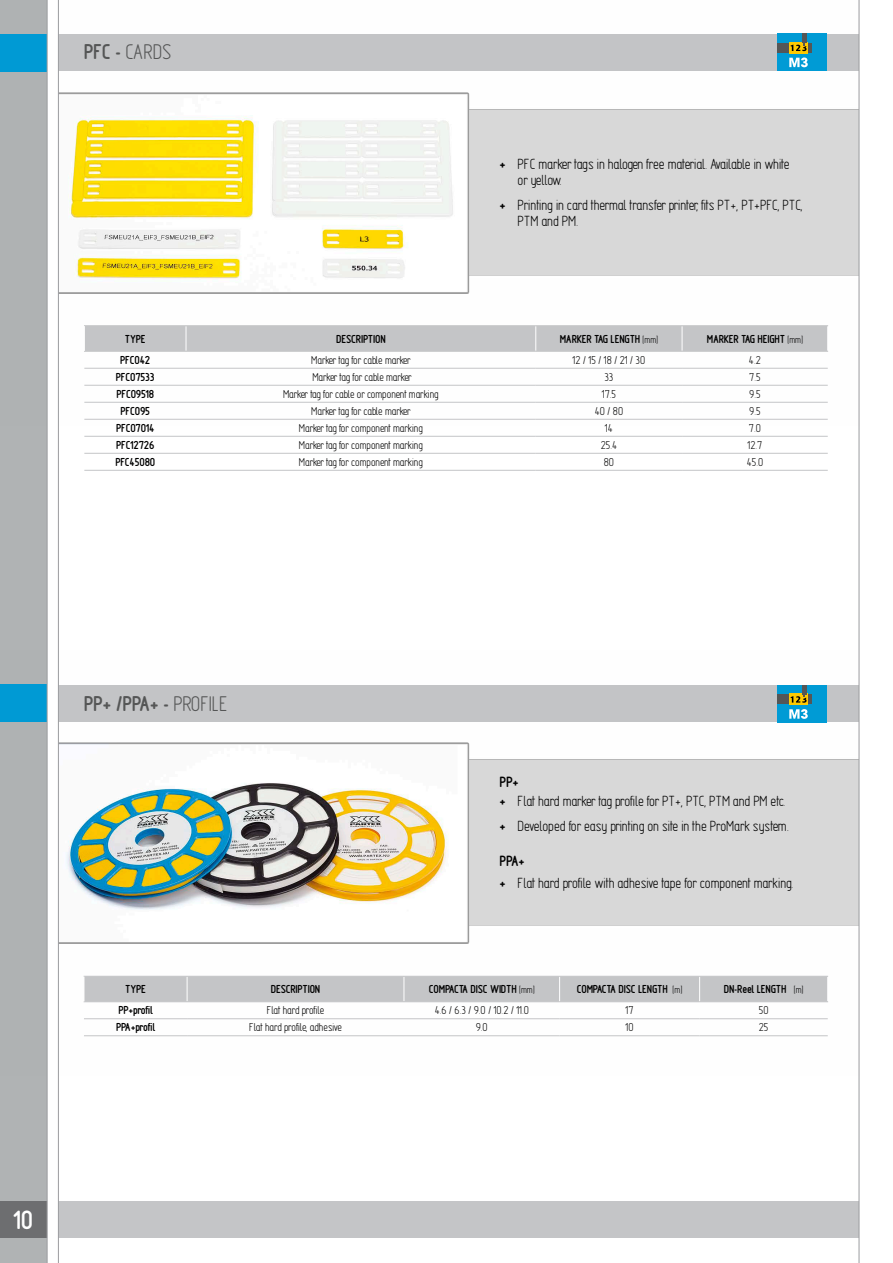
<style>
.page{position:relative;width:893px;height:1263px;background:#fff}
.page>*{position:absolute;margin:0;border:0;box-sizing:border-box;transform-origin:0 0}
.t1{font:700 24px "Techniczne EFN";color:#fff}
.header_-_top{font:700 19.5px "Techniczne EFN";color:#555656}
.header_-_top-2{font:19.5px "Techniczne EFN";color:#555656}
.t2{font:13.5px/16.2px "Techniczne EFN";color:#000}
.t3{font:700 13.5px "Techniczne EFN";color:#000}
.table_tabs{font:10.5px "Techniczne EFN";color:#000}
.table_tabs-2{font:700 10.5px "Techniczne EFN";color:#000}
.s1{font-weight:700}
.s2{font-weight:400;font-size:9px}
.s3{font-weight:400}
</style>
<div class="page">
<div style="left:0;top:0;width:47px;height:1263px;background:#b0b3b4"></div>
<div style="left:53px;top:1201px;width:824px;height:37px;background:#c4c5c7"></div>
<div style="left:0;top:1201px;width:53px;height:37px;background:#6d6e70"></div>
<img style="left:0;top:0;width:859px;height:425px">
<img style="left:0;top:650px;width:859px;height:425px">
<svg style="left:47px;top:0;width:12px;height:1263px"></svg>
<svg style="left:859px;top:0;width:18px;height:1263px"></svg>
<div style="left:777px;top:33px;width:50px;height:38px;background:#009bd5"></div>
<svg style="left:789px;top:58px;width:19px;height:9px"></svg>
<div style="left:777px;top:43px;width:35px;height:10px;background:#555656"></div>
<div style="left:789px;top:42px;width:6px;height:12px;background:#ffca00"></div>
<svg style="left:801px;top:42px;width:6px;height:12px"></svg>
<div style="left:795px;top:42px;width:6px;height:12px;background:#ffca00"></div>
<hr style="left:802px;top:33px;width:4px;height:10px;background:#555656">
<svg style="left:790px;top:42px;width:16px;height:9px"></svg>
<div style="left:777px;top:685px;width:50px;height:37px;background:#009bd5"></div>
<svg style="left:789px;top:709px;width:19px;height:10px"></svg>
<div style="left:777px;top:694px;width:35px;height:10px;background:#555656"></div>
<div style="left:789px;top:694px;width:6px;height:11px;background:#ffca00"></div>
<div style="left:801px;top:694px;width:6px;height:11px;background:#ffca00"></div>
<div style="left:795px;top:694px;width:6px;height:11px;background:#ffca00"></div>
<svg style="left:790px;top:685px;width:16px;height:18px"></svg>
<hr style="left:84px;top:368px;width:102px;height:1px;background:#c4c5c7">
<hr style="left:84px;top:385px;width:102px;height:1px;background:#c4c5c7">
<hr style="left:84px;top:402px;width:102px;height:1px;background:#c4c5c7">
<hr style="left:84px;top:419px;width:102px;height:1px;background:#c4c5c7">
<hr style="left:84px;top:436px;width:102px;height:1px;background:#c4c5c7">
<hr style="left:84px;top:453px;width:102px;height:1px;background:#c4c5c7">
<hr style="left:84px;top:470px;width:102px;height:1px;background:#c4c5c7">
<hr style="left:186px;top:368px;width:350px;height:1px;background:#c4c5c7">
<hr style="left:536px;top:368px;width:146px;height:1px;background:#c4c5c7">
<hr style="left:682px;top:368px;width:146px;height:1px;background:#c4c5c7">
<hr style="left:186px;top:385px;width:350px;height:1px;background:#c4c5c7">
<hr style="left:536px;top:385px;width:146px;height:1px;background:#c4c5c7">
<hr style="left:682px;top:385px;width:146px;height:1px;background:#c4c5c7">
<hr style="left:186px;top:402px;width:350px;height:1px;background:#c4c5c7">
<hr style="left:536px;top:402px;width:146px;height:1px;background:#c4c5c7">
<hr style="left:682px;top:402px;width:146px;height:1px;background:#c4c5c7">
<hr style="left:186px;top:419px;width:350px;height:1px;background:#c4c5c7">
<hr style="left:536px;top:419px;width:146px;height:1px;background:#c4c5c7">
<hr style="left:682px;top:419px;width:146px;height:1px;background:#c4c5c7">
<hr style="left:186px;top:436px;width:350px;height:1px;background:#c4c5c7">
<hr style="left:536px;top:436px;width:146px;height:1px;background:#c4c5c7">
<hr style="left:682px;top:436px;width:146px;height:1px;background:#c4c5c7">
<hr style="left:186px;top:453px;width:350px;height:1px;background:#c4c5c7">
<hr style="left:536px;top:453px;width:146px;height:1px;background:#c4c5c7">
<hr style="left:682px;top:453px;width:146px;height:1px;background:#c4c5c7">
<hr style="left:186px;top:470px;width:350px;height:1px;background:#c4c5c7">
<hr style="left:536px;top:470px;width:146px;height:1px;background:#c4c5c7">
<hr style="left:682px;top:470px;width:146px;height:1px;background:#c4c5c7">
<hr style="left:84px;top:325px;width:102px;height:1px;background:#c4c5c7">
<hr style="left:186px;top:325px;width:350px;height:1px;background:#c4c5c7">
<hr style="left:536px;top:325px;width:146px;height:1px;background:#c4c5c7">
<hr style="left:682px;top:325px;width:146px;height:1px;background:#c4c5c7">
<hr style="left:84px;top:351px;width:102px;height:1px;background:#c4c5c7">
<hr style="left:186px;top:351px;width:350px;height:1px;background:#c4c5c7">
<hr style="left:536px;top:351px;width:146px;height:1px;background:#c4c5c7">
<hr style="left:682px;top:351px;width:146px;height:1px;background:#c4c5c7">
<div style="left:84px;top:326px;width:744px;height:25px;background:#c4c5c7"></div>
<hr style="left:84px;top:1018px;width:103px;height:1px;background:#c4c5c7">
<hr style="left:84px;top:1035px;width:103px;height:1px;background:#c4c5c7">
<hr style="left:187px;top:1018px;width:217px;height:1px;background:#c4c5c7">
<hr style="left:404px;top:1018px;width:156px;height:1px;background:#c4c5c7">
<hr style="left:560px;top:1018px;width:140px;height:1px;background:#c4c5c7">
<hr style="left:700px;top:1018px;width:128px;height:1px;background:#c4c5c7">
<hr style="left:187px;top:1035px;width:217px;height:1px;background:#c4c5c7">
<hr style="left:404px;top:1035px;width:156px;height:1px;background:#c4c5c7">
<hr style="left:560px;top:1035px;width:140px;height:1px;background:#c4c5c7">
<hr style="left:700px;top:1035px;width:128px;height:1px;background:#c4c5c7">
<div style="left:84px;top:976px;width:744px;height:26px;background:#c4c5c7"></div>
<p class="header_-_top-2" style="left:84px;top:40px;width:89px"><span class="s1">PFC -</span> CARDS</p>
<p class="t2" style="left:518px;top:156px;width:273px;text-indent:-18px"><span class="s1">+</span> PFC marker tags in halogen free material. Available in white or yellow.</p>
<p class="t2" style="left:518px;top:197px;width:287px;text-indent:-18px"><span class="s1">+</span> Printing in card thermal transfer printer, fits PT+, PT+PFC, PTC,<br>PTM and PM.</p>
<p class="table_tabs-2" style="left:125px;top:332px;width:22px">TYPE</p>
<p class="table_tabs-2" style="left:336px;top:332px;width:51px">DESCRIPTION</p>
<p class="table_tabs-2" style="left:560px;top:332px;width:100px">MARKER TAG LENGTH <span class="s2">[mm]</span></p>
<p class="table_tabs-2" style="left:707px;top:332px;width:98px">MARKER TAG HEIGHT <span class="s2">[mm]</span></p>
<p class="table_tabs-2" style="left:120px;top:353px;width:31px">PFC042</p>
<p class="table_tabs" style="left:311px;top:353px;width:101px">Marker tag for cable marker</p>
<p class="table_tabs" style="left:573px;top:353px;width:74px">12 / 15 / 18 / 21 / 30</p>
<p class="table_tabs" style="left:749px;top:353px;width:13px">4.2</p>
<p class="table_tabs-2" style="left:116px;top:370px;width:40px">PFC07533</p>
<p class="table_tabs" style="left:312px;top:370px;width:101px">Marker tag for cable marker</p>
<p class="table_tabs" style="left:604px;top:370px;width:11px">33</p>
<p class="table_tabs" style="left:749px;top:370px;width:13px">7.5</p>
<p class="table_tabs-2" style="left:116px;top:387px;width:39px">PFC09518</p>
<p class="table_tabs" style="left:283px;top:387px;width:157px">Marker tag for cable or component marking</p>
<p class="table_tabs" style="left:602px;top:387px;width:16px">17.5</p>
<p class="table_tabs" style="left:749px;top:387px;width:13px">9.5</p>
<p class="table_tabs-2" style="left:121px;top:404px;width:31px">PFC095</p>
<p class="table_tabs" style="left:311px;top:404px;width:101px">Marker tag for cable marker</p>
<p class="table_tabs" style="left:595px;top:404px;width:30px">40 / 80</p>
<p class="table_tabs" style="left:749px;top:404px;width:13px">9.5</p>
<p class="table_tabs-2" style="left:116px;top:421px;width:40px">PFC07014</p>
<p class="table_tabs" style="left:299px;top:421px;width:125px">Marker tag for component marking</p>
<p class="table_tabs" style="left:605px;top:421px;width:9px">14</p>
<p class="table_tabs" style="left:749px;top:421px;width:13px">7.0</p>
<p class="table_tabs-2" style="left:116px;top:438px;width:40px">PFC12726</p>
<p class="table_tabs" style="left:299px;top:438px;width:125px">Marker tag for component marking</p>
<p class="table_tabs" style="left:601px;top:438px;width:18px">25.4</p>
<p class="table_tabs" style="left:747px;top:438px;width:16px">12.7</p>
<p class="table_tabs-2" style="left:115px;top:455px;width:41px">PFC45080</p>
<p class="table_tabs" style="left:299px;top:455px;width:125px">Marker tag for component marking</p>
<p class="table_tabs" style="left:604px;top:455px;width:12px">80</p>
<p class="table_tabs" style="left:747px;top:455px;width:18px">45.0</p>
<p class="header_-_top" style="left:84px;top:691px;width:145px">PP+ /PPA+ - <span class="s3">PROFILE</span></p>
<p class="t3" style="left:500px;top:774px;width:20px">PP+</p>
<p class="t2" style="left:500px;top:793px;width:287px"><span class="s1">+</span> Flat hard marker tag profile for PT+, PTC, PTM and PM etc.</p>
<p class="t2" style="left:500px;top:817px;width:291px"><span class="s1">+</span> Developed for easy printing on site in the ProMark system.</p>
<p class="t3" style="left:500px;top:852px;width:26px">PPA+</p>
<p class="t2" style="left:500px;top:874px;width:295px"><span class="s1">+</span> Flat hard profile with adhesive tape for component marking.</p>
<p class="table_tabs-2" style="left:125px;top:982px;width:22px">TYPE</p>
<p class="table_tabs-2" style="left:271px;top:982px;width:51px">DESCRIPTION</p>
<p class="table_tabs-2" style="left:429px;top:982px;width:107px">COMPACTA DISC WIDTH <span class="s2">[mm]</span></p>
<p class="table_tabs-2" style="left:577px;top:982px;width:107px">COMPACTA DISC LENGTH <span class="s2">[m]</span></p>
<p class="table_tabs-2" style="left:724px;top:982px;width:81px">DN-Reel LENGTH <span class="s2">[m]</span></p>
<p class="table_tabs-2" style="left:118px;top:1004px;width:36px">PP+profil</p>
<p class="table_tabs" style="left:267px;top:1004px;width:59px">Flat hard profile</p>
<p class="table_tabs" style="left:435px;top:1004px;width:96px">4.6 / 6.3 / 9.0 / 10.2 / 11.0</p>
<p class="table_tabs" style="left:626px;top:1004px;width:9px">17</p>
<p class="table_tabs" style="left:759px;top:1004px;width:11px">50</p>
<p class="table_tabs-2" style="left:116px;top:1021px;width:40px">PPA+profil</p>
<p class="table_tabs" style="left:249px;top:1021px;width:94px">Flat hard profile, adhesive</p>
<p class="table_tabs" style="left:476px;top:1021px;width:13px">9.0</p>
<p class="table_tabs" style="left:626px;top:1021px;width:9px">10</p>
<p class="table_tabs" style="left:759px;top:1021px;width:11px">25</p>
<h1 class="t1" style="left:14px;top:1205px;width:20px">10</h1>
</div>
